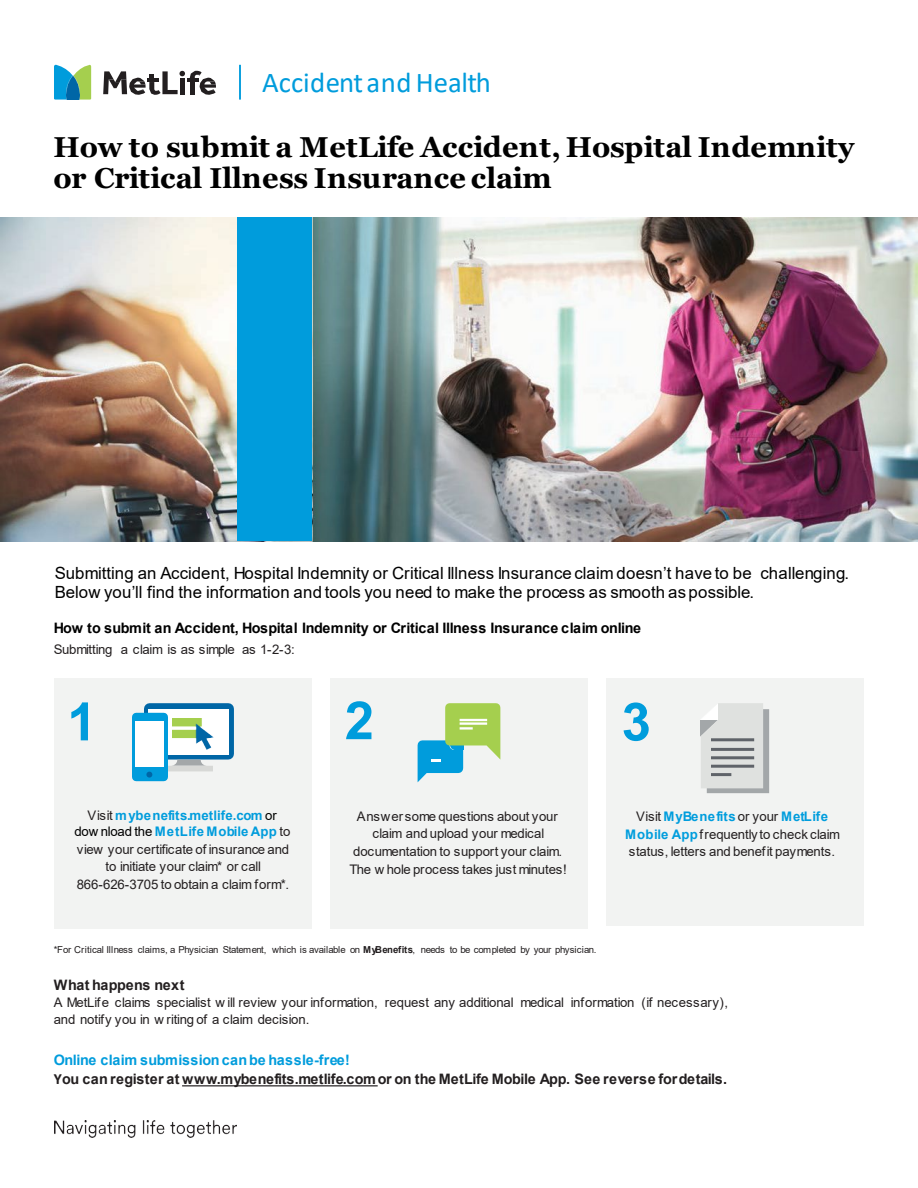
<style>
.page{position:relative;width:918px;height:1188px;background:#fff}
.page>*{position:absolute;margin:0;border:0;box-sizing:border-box;transform-origin:0 0}
.t1{font:700 52.8px "Arial";color:#009cdc}
.t2{font:700 28.8px/31.2px "Georgia";letter-spacing:.005em;color:#000}
.t3{font:28.8px "Calibri";color:#009cdc}
.t4{font:16.8px/19.2px "Arial";letter-spacing:.01em;color:#000}
.t5{font:700 14.4px "Arial";color:#231f20}
.t6{font:700 14.4px "Arial";letter-spacing:-.03em;color:#000}
.t7{font:700 14.4px "Arial";letter-spacing:-.03em;color:#009cdc}
.t8{font:13.2px/17.4px "Arial";letter-spacing:-.01em;color:#231f20;text-align:center}
.t9{font:9.6px "Arial";letter-spacing:-.03em;color:#231f20}
.s1{font-weight:700;color:#009cdc}
.s2{font-weight:700;color:#009ddd}
.s3{color:#000}
.s4{font-weight:700}
.s5{font-family:"Calibri";font-size:15.6px}
</style>
<div class="page">
<hr style="left:239px;top:65px;width:2px;height:35px;background:#009cdc">
<img style="left:54px;top:1121px;width:182px;height:17px">
<svg style="left:103px;top:71px;width:113px;height:24px"></svg>
<svg style="left:54px;top:65px;width:37px;height:35px"></svg>
<img style="left:66px;top:76px;width:13px;height:24px">
<div style="left:54px;top:678px;width:258px;height:251px;background:#f2f3f2"></div>
<div style="left:330px;top:678px;width:258px;height:251px;background:#f2f3f2"></div>
<div style="left:606px;top:678px;width:258px;height:247px;background:#f2f3f2"></div>
<svg style="left:182px;top:1085px;width:196px;height:1px"></svg>
<img style="left:0;top:217px;width:918px;height:324px">
<div style="left:238px;top:217px;width:74px;height:324px;background:#009cdc"></div>
<svg style="left:132px;top:703px;width:102px;height:78px"></svg>
<svg style="left:418px;top:703px;width:82px;height:79px"></svg>
<svg style="left:701px;top:703px;width:68px;height:90px;background:#d4d7d5"></svg>
<hr style="left:711px;top:738px;width:43px;height:3px;background:#5f6369">
<hr style="left:711px;top:748px;width:43px;height:3px;background:#5f6369">
<hr style="left:711px;top:756px;width:43px;height:3px;background:#5f6369">
<hr style="left:711px;top:765px;width:43px;height:3px;background:#5f6369">
<hr style="left:711px;top:773px;width:20px;height:3px;background:#5f6369">
<img style="left:701px;top:703px;width:17px;height:34px">
<p class="t3" style="left:262px;top:62px;width:230px">Accident andHealth</p>
<p class="t2" style="left:53px;top:131px;width:802px">How to submit a MetLife Accident, Hospital Indemnity or Critical Illness Insurance claim</p>
<p class="t4" style="left:55px;top:563px;width:796px">Submitting an Accident, Hospital Indemnity or Critical Illness Insurance claim doesn’t have to be challenging.<br>Below you’ll find the information and tools you need to make the process as smooth as possible.</p>
<p class="t6" style="left:54px;top:617px;width:589px">How to submit an Accident, Hospital Indemnity or Critical Illness Insurance claim online</p>
<p class="t8" style="left:54px;top:641px;width:243px">Submitting a claim is as simple as 1-2-3:</p>
<p class="t1" style="left:67px;top:685px;width:31px">1</p>
<p class="t8" style="left:74px;top:806px;width:218px">Visit <span class="s1">myben</span><span class="s2">efits.metlif</span><span class="s1">e.com</span> <span class="s3">or dow nload the</span> <span class="s1">MetLife Mobile App</span> to view your certificate of insurance and to initiate your claim* or call</p>
<p class="t8" style="left:77px;top:876px;width:214px">866-626-3705 to obtain a claim form*.</p>
<p class="t1" style="left:345px;top:683px;width:31px">2</p>
<p class="t8" style="left:353px;top:807px;width:210px">Answer some questions about your claim and upload your medical documentation to support your claim.</p>
<p class="t8" style="left:350px;top:860px;width:219px">The w hole process takes just minutes!</p>
<p class="t1" style="left:622px;top:685px;width:31px">3</p>
<p class="t8" style="left:625px;top:807px;width:216px">Visit <span class="s2">MyBenefits</span> or your <span class="s2">MetLife<br>Mobile App</span> frequently to check claim status, letters and benefit payments.</p>
<p class="t9" style="left:54px;top:943px;width:544px">*For Critical Illness claims, a Physician Statement, which is available on <span class="s4">MyBenefits</span>, needs to be completed by your physician.</p>
<p class="t5" style="left:54px;top:975px;width:132px">What happens next</p>
<p class="t8" style="left:54px;top:994px;width:676px;line-height:16.8px;text-align:left">A MetLife claims specialist w ill review your information, request any additional medical information (if necessary), and notify you in w riting of a claim decision.</p>
<p class="t7" style="left:54px;top:1050px;width:298px">Online claim submission can be hassle-free!</p>
<p class="t5" style="left:54px;top:1069px;width:675px"><span class="s5">Y</span>ou can register at www.mybenefits.metlife.com or on the MetLife Mobile App. See reverse fordetails.</p>
</div>
